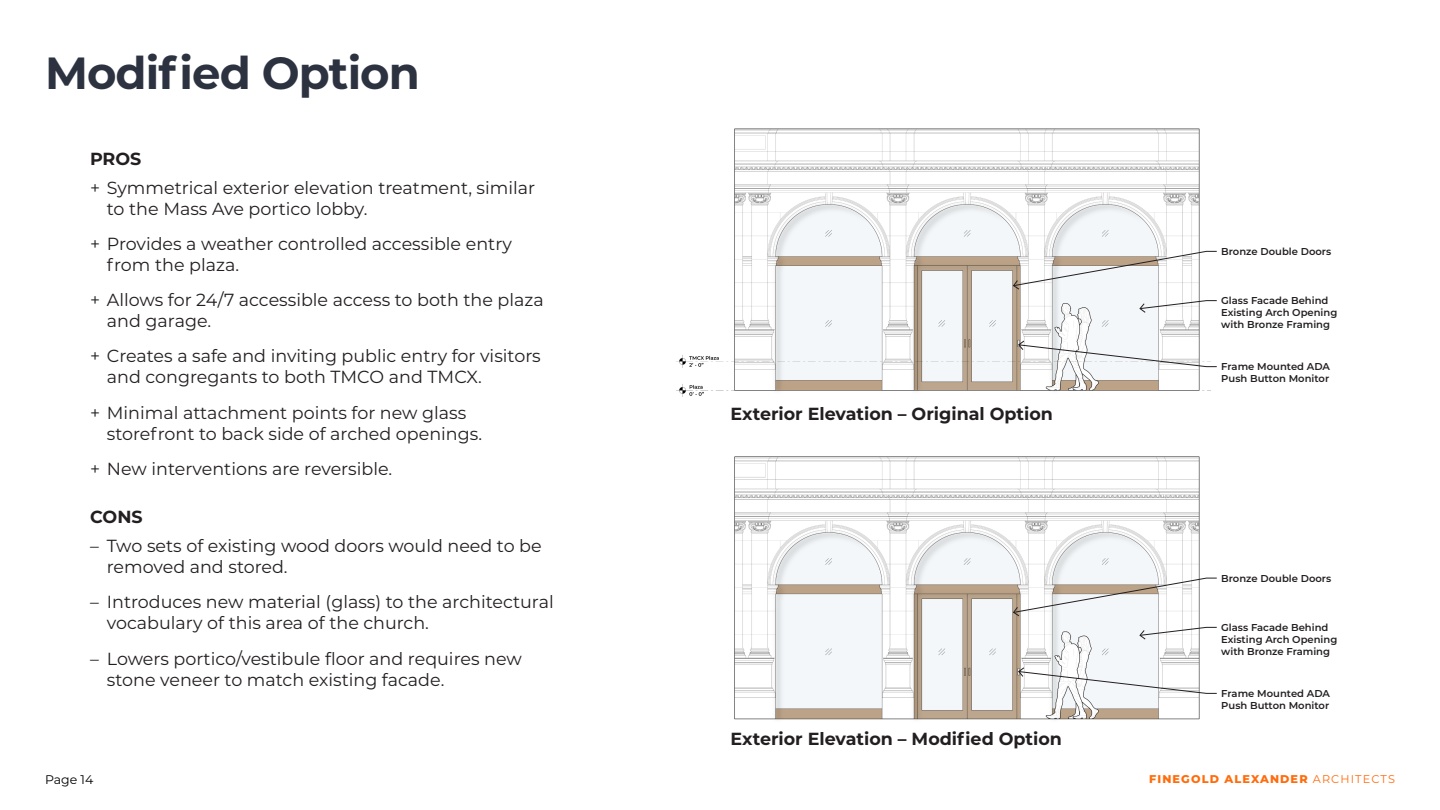
<style>
.page{position:relative;width:1440px;height:810px;background:#fff}
.page>*{position:absolute;margin:0;border:0;box-sizing:border-box;transform-origin:0 0}
.FA_slide_title{font:700 45px "Montserrat";letter-spacing:-.02em;color:#2c3240}
.t1{font:17.5px/21px "Montserrat";color:#231f20}
.t2{font:700 17.5px "Montserrat";color:#231f20}
.t3{font:12.5px "Montserrat";color:#000}
.t4{font:800 11.25px "Montserrat";letter-spacing:.1em;color:#ff6c0c}
.t5{font:600 10px/12px "Montserrat";color:#231f20}
.s1{font-weight:400}
</style>
<div class="page">
<img style="left:734px;top:456px;width:466px;height:264px">
<svg style="left:1017px;top:666px;width:200px;height:28px"></svg>
<svg style="left:1139px;top:626px;width:78px;height:14px"></svg>
<svg style="left:1012px;top:577px;width:205px;height:40px"></svg>
<img style="left:676px;top:128px;width:535px;height:269px">
<svg style="left:1017px;top:340px;width:200px;height:28px"></svg>
<svg style="left:1139px;top:300px;width:78px;height:14px"></svg>
<svg style="left:1012px;top:250px;width:205px;height:40px"></svg>
<p class="FA_slide_title" style="left:45px;top:40px;width:376px">Modified Option</p>
<p class="t2" style="left:90px;top:146px;width:53px">PROS</p>
<p class="t1" style="left:107px;top:176px;width:430px;text-indent:-17px">+ Symmetrical exterior elevation treatment, similar to the Mass Ave portico lobby.</p>
<p class="t1" style="left:107px;top:233px;width:407px;text-indent:-17px">+ Provides a weather controlled accessible entry from the plaza.</p>
<p class="t1" style="left:107px;top:289px;width:438px;text-indent:-17px">+ Allows for 24/7 accessible access to both the plaza and garage.</p>
<p class="t1" style="left:107px;top:345px;width:436px;text-indent:-17px">+ Creates a safe and inviting public entry for visitors and congregants to both TMCO and TMCX.</p>
<p class="t1" style="left:107px;top:401px;width:377px;text-indent:-17px">+ Minimal attachment points for new glass storefront to back side of arched openings.</p>
<p class="t1" style="left:90px;top:457px;width:304px">+ New interventions are reversible.</p>
<p class="t2" style="left:90px;top:505px;width:54px">CONS</p>
<p class="t1" style="left:107px;top:535px;width:436px">Two sets of existing wood doors would need to be removed and stored.</p>
<p class="t1" style="left:107px;top:591px;width:448px">Introduces new material (glass) to the architectural vocabulary of this area of the church.</p>
<p class="t1" style="left:107px;top:647px;width:416px">Lowers portico/vestibule floor and requires new stone veneer to match existing facade.</p>
<p class="t1" style="left:90px;top:535px;width:10px">–</p>
<p class="t1" style="left:90px;top:591px;width:10px">–</p>
<p class="t1" style="left:90px;top:647px;width:10px">–</p>
<p class="t2" style="left:731px;top:402px;width:324px">Exterior Elevation – Original Option</p>
<p class="t2" style="left:731px;top:726px;width:333px">Exterior Elevation – Modified Option</p>
<p class="t5" style="left:1221px;top:245px;width:111px">Bronze Double Doors</p>
<p class="t5" style="left:1221px;top:294px;width:118px">Glass Facade Behind<br>Existing Arch Opening with Bronze Framing</p>
<p class="t5" style="left:1221px;top:360px;width:110px">Frame Mounted ADA<br>Push Button Monitor</p>
<p class="t5" style="left:1221px;top:572px;width:111px">Bronze Double Doors</p>
<p class="t5" style="left:1221px;top:621px;width:118px">Glass Facade Behind<br>Existing Arch Opening with Bronze Framing</p>
<p class="t5" style="left:1221px;top:687px;width:110px">Frame Mounted ADA<br>Push Button Monitor</p>
<p class="t3" style="left:45px;top:771px;width:50px">Page 14</p>
<p class="t4" style="left:1149px;top:771px;width:247px">FINEGOLD ALEXANDER <span class="s1">ARCHITECTS</span></p>
</div>
